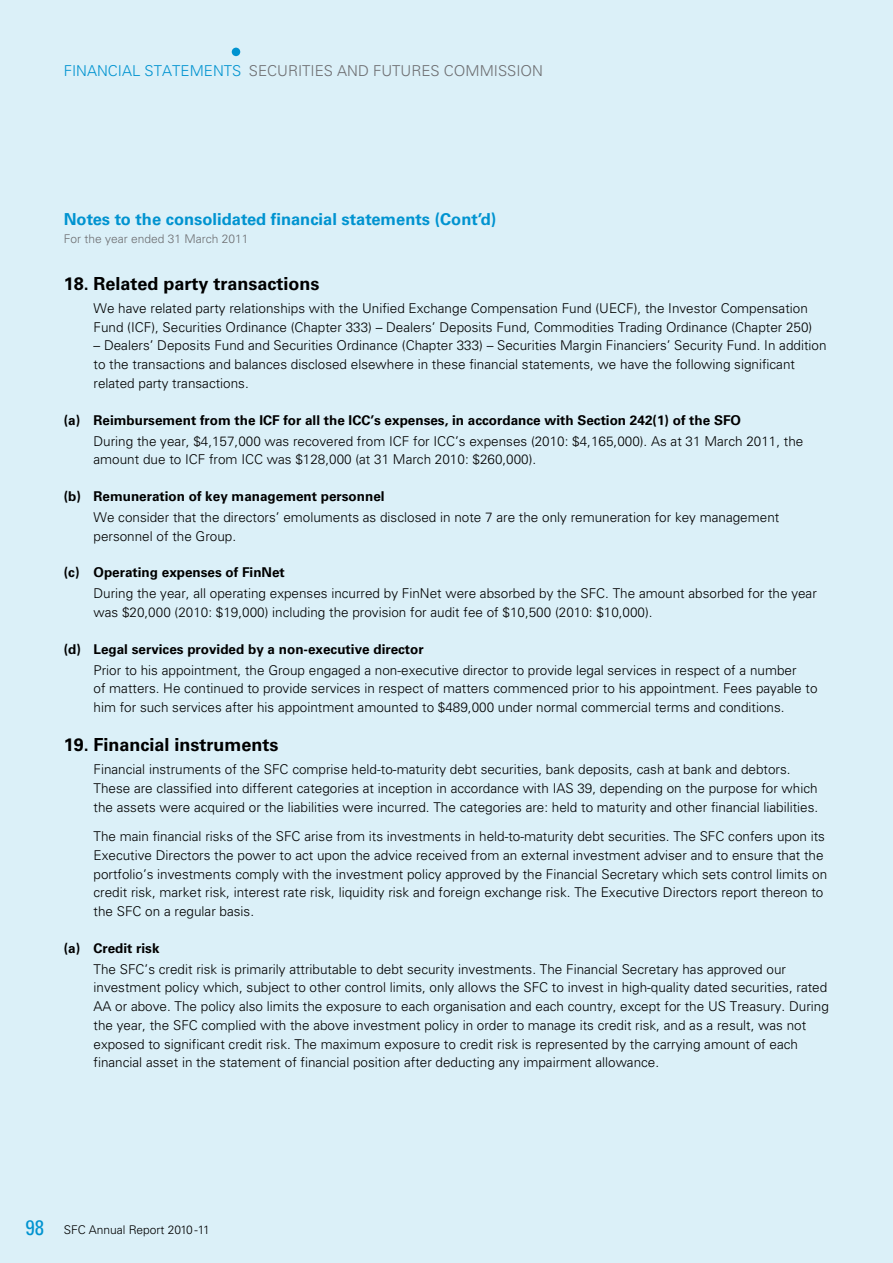
<style>
.page{position:relative;width:893px;height:1263px;background:#dbf0f8}
.page>*{position:absolute;margin:0;border:0;box-sizing:border-box;transform-origin:0 0}
.t1{font:700 18px "Univers";color:#000}
.t2{font:700 16.5px "Univers";color:#0093d0}
.t3{font:300 15px "Univers";color:#0093d0}
.t4{font:300 15px "Univers";color:#6d6e71}
.t5{font:300 13.5px/18.8px "Univers";color:#000}
.t6{font:700 13.5px "Univers";color:#000}
.t7{font:300 12px "Univers";color:#6d6e71}
.t8{font:300 12px "Univers";color:#000}
.s1{color:#6d6e71}
.s2{font-weight:400;font-stretch:condensed;font-size:21px;color:#0093d0}
</style>
<div class="page">
<div style="left:232px;top:48px;width:8px;height:8px;background:#0093d0;border-radius:50%"></div>
<p class="t3" style="left:64px;top:61px;width:233px">fi nancial STATEMENTS <span class="s1">Securities</span></p>
<p class="t4" style="left:337px;top:61px;width:84px">and Futures</p>
<p class="t4" style="left:444px;top:61px;width:21px">Commissio</p>
<p class="t4" style="left:532px;top:61px;width:12px">n</p>
<p class="t2" style="left:64px;top:209px;width:434px">Notes to the consolidated financial statements (Cont’d)</p>
<p class="t7" style="left:64px;top:231px;width:186px">For the year ended 31 March 2011</p>
<h1 class="t1" style="left:64px;top:273px;width:257px">18. Related party transactions</h1>
<p class="t5" style="left:94px;top:299px;width:720px">We have related party relationships with the U nified Exchange Compensation Fund (U ECF), the Investor Compensation<br>Fund (ICF), Securities Ordinance (Chapter 333) – Dealers’ Deposits Fund, Commodities Trading Ordinance (Chapter 250)</p>
<p class="t5" style="left:94px;top:336px;width:734px">– Dealers’ Deposits Fund and Securities Ordinance (Chapter 333) – Securities Margin Financiers’ Security Fund. In addition to the transactions and balances disclosed elsewhere in these financial statements, we have the following significant related party transactions.</p>
<p class="t6" style="left:64px;top:412px;width:679px">(a) Reimbursement from the ICF for all the ICC’s expenses, in accordance with Section 242(1) of the SFO</p>
<p class="t5" style="left:94px;top:431px;width:711px">During the year, $4,157,000 was recovered from ICF for ICC’s expenses (2010: $4,165,000). As at 31 March 2011, the amount due to ICF from ICC was $128,000 (at 31 March 2010: $260,000).</p>
<p class="t6" style="left:64px;top:488px;width:322px">(b) Remuneration of key management personnel</p>
<p class="t5" style="left:94px;top:508px;width:687px">We consider that the directors’ emoluments as disclosed in note 7 are the only remuneration for key management personnel of the Group.</p>
<p class="t6" style="left:64px;top:565px;width:223px">(c) Operating expenses of FinNet</p>
<p class="t5" style="left:94px;top:584px;width:725px">During the year, all operating expenses incurred by FinN et were absorbed by the SFC. The amount absorbed for the year was $20,000 (2010: $19,000) including the provision for audit fee of $10,500 (2010: $10,000).</p>
<p class="t6" style="left:64px;top:641px;width:361px">(d) Legal services provided by a non-executive director</p>
<p class="t5" style="left:94px;top:660px;width:725px">Prior to his appointment, the Group engaged a non-executive director to provide legal services in respect of a number<br>of matters. He continued to provide services in respect of matters commenced prior to his appointment. Fees payable to him for such services after his appointment amounted to $489,000 under normal commercial terms and conditions.</p>
<h1 class="t1" style="left:64px;top:734px;width:216px">19. Financial instruments</h1>
<p class="t5" style="left:94px;top:760px;width:726px">Financial instruments of the SFC comprise held-to-maturity debt securities, bank deposits, cash at bank and debtors.<br>These are classified into different categories at inception in accordance with IAS 39, depending on the purpose for which the assets were acquired or the liabilities were incurred. The categories are: held to maturity and other financial liabilities.</p>
<p class="t5" style="left:94px;top:827px;width:735px">The main financial risks of the SFC arise from its investments in held-to-maturity debt securities. The SFC confers upon its Executive Directors the power to act upon the advice received from an external investment adviser and to ensure that the portfolio’s investments comply with the investment policy approved by the Financial Secretary which sets control limits on credit risk, market risk, interest rate risk, liquidity risk and foreign exchange risk. The Executive Directors report thereon to the SFC on a regular basis.</p>
<p class="t6" style="left:64px;top:940px;width:97px">(a) Credit risk</p>
<p class="t5" style="left:94px;top:959px;width:737px">The SFC’s credit risk is primarily attributable to debt security investments. The Financial Secretary has approved our investment policy which, subject to other control limits, only allows the SFC to invest in high-quality dated securities, rated AA or above. The policy also limits the exposure to each organisation and each country, except for the U S Treasury. During the year, the SFC complied with the above investment policy in order to manage its credit risk, and as a result, was not exposed to significant credit risk. The maximum exposure to credit risk is represented by the carrying amount of each financial asset in the statement of financial position after deducting any impairment allowance.</p>
<p class="t8" style="left:26px;top:1222px;width:186px"><span class="s2">98</span> SFC Annual Report 2010 -11</p>
</div>
